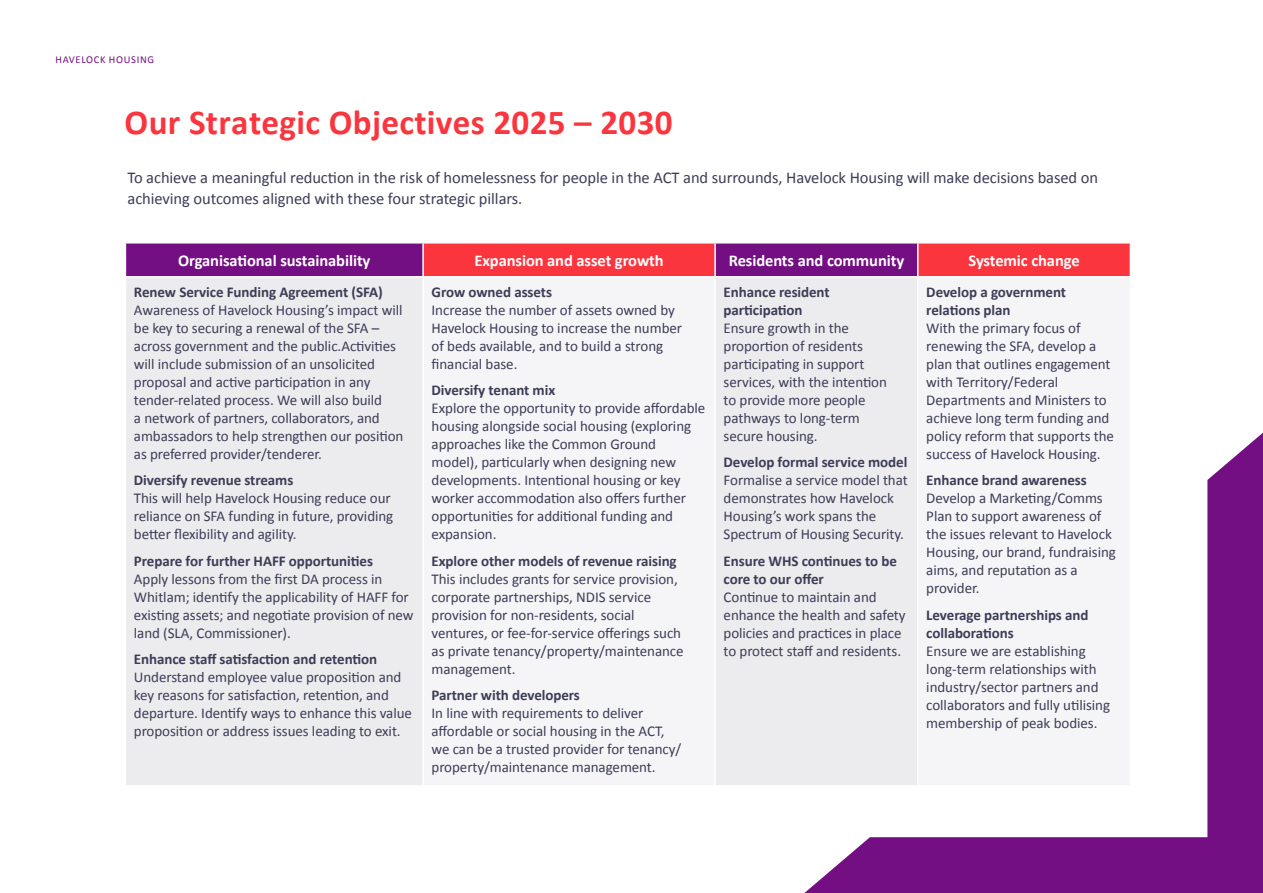
<style>
.page{position:relative;width:1263px;height:893px;background:#fff}
.page>*{position:absolute;margin:0;border:0;box-sizing:border-box;transform-origin:0 0}
.t1{font:700 35.1px "Calibri";letter-spacing:.01em;color:#fa353e}
.t2{font:16.5px/21px "Calibri";letter-spacing:-.005em;color:#3d3d57}
.t3{font:700 16.5px "Calibri";letter-spacing:-.005em;color:#fff}
.t4{font:15px/18px "Calibri";letter-spacing:-.005em;color:#3d3d57}
.t5{font:700 15px/18px "Calibri";letter-spacing:-.005em;color:#3d3d57}
.t6{font:10.5px "Calibri";letter-spacing:.065em;color:#730f82}
</style>
<div class="page">
<svg style="left:804px;top:433px;width:459px;height:460px"></svg>
<svg style="left:126px;top:244px;width:1004px;height:32px;background:#b62260"></svg>
<div style="left:126px;top:278px;width:296px;height:507px;background:#ececee"></div>
<svg style="left:716px;top:278px;width:414px;height:507px;fill:#f5f5f7"></svg>
<hr style="left:422px;top:244px;width:2px;height:32px;background:#fff">
<hr style="left:714px;top:244px;width:2px;height:32px;background:#fff">
<hr style="left:917px;top:244px;width:1px;height:32px;background:#fff">
<hr style="left:917px;top:278px;width:1px;height:507px;background:#fff">
<hr style="left:1130px;top:278px;width:1px;height:507px;background:#fff">
<hr style="left:715px;top:785px;width:203px;height:2px;background:#fff">
<hr style="left:918px;top:785px;width:213px;height:2px;background:#fff">
<p class="t6" style="left:55px;top:52px;width:100px">HAVELOCK HOUSING</p>
<h1 class="t1" style="left:125px;top:98px;width:549px">Our Strategic Objectives 2025 – 2030</h1>
<p class="t2" style="left:128px;top:166px;width:972px">To achieve a meaningful reduction in the risk of homelessness for people in the ACT and surrounds, Havelock Housing will make decisions based on achieving outcomes aligned with these four strategic pillars.</p>
<p class="t3" style="left:178px;top:249px;width:194px">Organisational sustainability</p>
<p class="t3" style="left:474px;top:249px;width:191px">Expansion and asset growth</p>
<p class="t3" style="left:729px;top:249px;width:177px">Residents and community</p>
<p class="t3" style="left:968px;top:249px;width:113px">Systemic change</p>
<p class="t5" style="left:134px;top:282px;width:250px">Renew Service Funding Agreement (SFA)</p>
<p class="t4" style="left:134px;top:300px;width:271px">Awareness of Havelock Housing’s impact will be key to securing a renewal of the SFA – across government and the public.Activities will include submission of an unsolicited proposal and active participation in any tender-related process. We will also build<br>a network of partners, collaborators, and ambassadors to help strengthen our position as preferred provider/tenderer.</p>
<p class="t5" style="left:134px;top:471px;width:161px">Diversify revenue streams</p>
<p class="t4" style="left:134px;top:489px;width:261px">This will help Havelock Housing reduce our reliance on SFA funding in future, providing better flexibility and agility.</p>
<p class="t5" style="left:134px;top:551px;width:241px">Prepare for further HAFF opportunities</p>
<p class="t4" style="left:134px;top:569px;width:281px">Apply lessons from the first DA process in Whitlam; identify the applicability of HAFF for existing assets; and negotiate provision of new land (SLA, Commissioner).</p>
<p class="t5" style="left:134px;top:650px;width:245px">Enhance staff satisfaction and retention</p>
<p class="t4" style="left:134px;top:668px;width:280px">Understand employee value proposition and key reasons for satisfaction, retention, and departure. Identify ways to enhance this value proposition or address issues leading to exit.</p>
<p class="t5" style="left:724px;top:282px;width:108px">Enhance resident participation</p>
<p class="t4" style="left:724px;top:318px;width:165px">Ensure growth in the proportion of residents participating in support services, with the intention to provide more people pathways to long-term secure housing.</p>
<p class="t5" style="left:724px;top:453px;width:185px">Develop formal service model</p>
<p class="t4" style="left:724px;top:471px;width:186px">Formalise a service model that demonstrates how Havelock<br>Housing’s work spans the<br>Spectrum of Housing Security.</p>
<p class="t5" style="left:724px;top:551px;width:175px">Ensure WHS continues to be core to our offer</p>
<p class="t4" style="left:724px;top:587px;width:184px">Continue to maintain and enhance the health and safety policies and practices in place to protect staff and residents.</p>
<p class="t5" style="left:926px;top:282px;width:141px">Develop a government relations plan</p>
<p class="t4" style="left:926px;top:318px;width:189px">With the primary focus of renewing the SFA, develop a plan that outlines engagement with Territory/Federal<br>Departments and Ministers to achieve long term funding and policy reform that supports the success of Havelock Housing.</p>
<p class="t5" style="left:926px;top:471px;width:162px">Enhance brand awareness</p>
<p class="t4" style="left:926px;top:489px;width:191px">Develop a Marketing/Comms<br>Plan to support awareness of the issues relevant to Havelock<br>Housing, our brand, fundraising aims, and reputation as a provider.</p>
<p class="t5" style="left:926px;top:605px;width:164px">Leverage partnerships and collaborations</p>
<p class="t4" style="left:926px;top:641px;width:185px">Ensure we are establishing long-term relationships with industry/sector partners and collaborators and fully utilising membership of peak bodies.</p>
<p class="t5" style="left:432px;top:282px;width:122px">Grow owned assets</p>
<p class="t4" style="left:432px;top:300px;width:252px">Increase the number of assets owned by Havelock Housing to increase the number of beds available, and to build a strong financial base.</p>
<p class="t5" style="left:432px;top:381px;width:125px">Diversify tenant mix</p>
<p class="t4" style="left:432px;top:399px;width:275px">Explore the opportunity to provide affordable housing alongside social housing (exploring approaches like the Common Ground model), particularly when designing new developments. Intentional housing or key worker accommodation also offers further opportunities for additional funding and expansion.</p>
<p class="t5" style="left:432px;top:551px;width:247px">Explore other models of revenue raising</p>
<p class="t4" style="left:432px;top:569px;width:254px">This includes grants for service provision, corporate partnerships, NDIS service provision for non-residents, social ventures, or fee-for-service offerings such as private tenancy/property/maintenance management.</p>
<p class="t5" style="left:432px;top:686px;width:150px">Partner with developers</p>
<p class="t4" style="left:432px;top:704px;width:251px">In line with requirements to deliver affordable or social housing in the ACT, we can be a trusted provider for tenancy/ property/maintenance management.</p>
</div>
